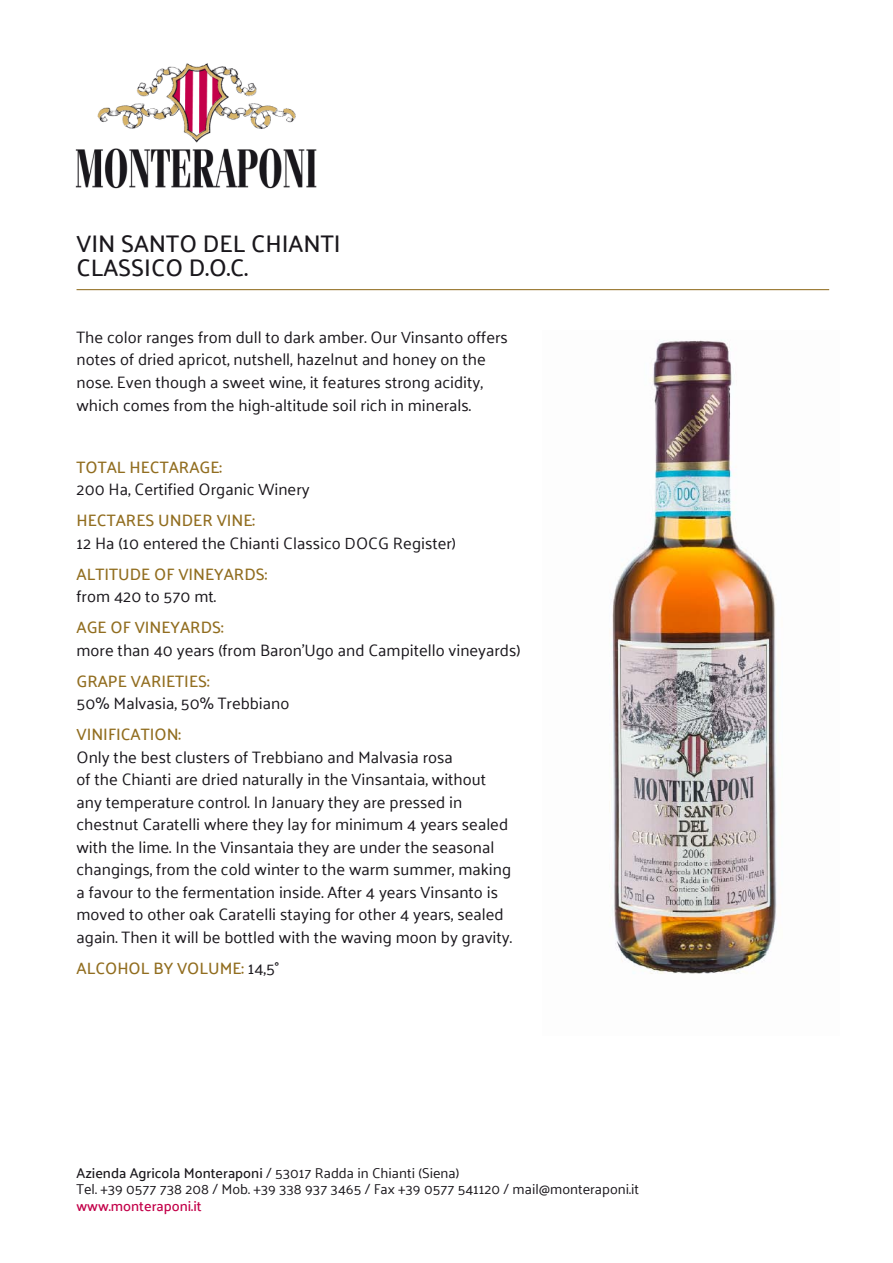
<style>
.page{position:relative;width:893px;height:1263px;background:#fff}
.page>*{position:absolute;margin:0;border:0;box-sizing:border-box;transform-origin:0 0}
.t1{font:500 24px/24px "Palanquin";color:#1a171c}
.t2{font:16.5px/22.5px "Palanquin";color:#1a171c}
.t3{font:500 16.5px "Palanquin";color:#916d1f}
.t4{font:14.25px/16.5px "Palanquin";color:#1a171c}
.t5{font:500 14.25px "Palanquin";color:#c30049}
.s1{font-weight:500;color:#916d1f}
.s2{font-weight:500}
</style>
<div class="page">
<img style="left:75px;top:63px;width:242px;height:126px">
<hr style="left:77px;top:289px;width:752px;height:1px;background:#916d1f">
<img style="left:611px;top:340px;width:166px;height:634px">
<h1 class="t1" style="left:77px;top:232px;width:266px">VIN SANTO DEL CHIANTI<br>CLASSICO D.O.C.</h1>
<p class="t2" style="left:77px;top:326px;width:433px">The color ranges from dull to dark amber. Our Vinsanto offers notes of dried apricot, nutshell, hazelnut and honey on the nose. Even though a sweet wine, it features strong acidity, which comes from the high-altitude soil rich in minerals.</p>
<p class="t3" style="left:77px;top:457px;width:20px">TOTAL</p>
<p class="t3" style="left:130px;top:457px;width:11px">HECTA</p>
<p class="t3" style="left:179px;top:457px;width:44px">RAGE:</p>
<p class="t2" style="left:77px;top:478px;width:235px">200 Ha, Certified Organic Winery</p>
<p class="t3" style="left:77px;top:511px;width:22px">HECTA</p>
<p class="t3" style="left:126px;top:511px;width:56px">RES UNDE</p>
<p class="t3" style="left:202px;top:511px;width:25px">R VINE</p>
<p class="t3" style="left:253px;top:511px;width:4px">:</p>
<p class="t2" style="left:77px;top:532px;width:381px">12 Ha (10 entered the Chianti Classico DOCG Register)</p>
<p class="t3" style="left:77px;top:564px;width:19px">ALTIT</p>
<p class="t3" style="left:118px;top:564px;width:71px">UDE OF VINE</p>
<p class="t3" style="left:214px;top:564px;width:54px">YARDS:</p>
<p class="t2" style="left:77px;top:585px;width:141px">from 420 to 570 mt.</p>
<p class="t3" style="left:77px;top:618px;width:69px">AGE OF VINE</p>
<p class="t3" style="left:171px;top:618px;width:54px">YARDS:</p>
<p class="t2" style="left:77px;top:639px;width:445px">more than 40 years (from Baron’Ugo and Campitello vineyards)</p>
<p class="t3" style="left:77px;top:671px;width:94px">GRAPE VARIETIES</p>
<p class="t3" style="left:207px;top:671px;width:4px">:</p>
<p class="t2" style="left:77px;top:692px;width:214px">50% Malvasia, 50% Trebbiano</p>
<p class="t3" style="left:77px;top:725px;width:50px">VINI FICATION</p>
<p class="t3" style="left:179px;top:725px;width:4px">:</p>
<p class="t2" style="left:77px;top:746px;width:437px">Only the best clusters of Trebbiano and Malvasia rosa<br>of the Chianti are dried naturally in the Vinsantaia, without any temperature control. In January they are pressed in chestnut Caratelli where they lay for minimum 4 years sealed with the lime. In the Vinsantaia they are under the seasonal changings, from the cold winter to the warm summer, making a favour to the fermentation inside. After 4 years Vinsanto is moved to other oak Caratelli staying for other 4 years, sealed again. Then it will be bottled with the waving moon by gravity.</p>
<p class="t3" style="left:77px;top:958px;width:22px">ALCOHOL</p>
<p class="t3" style="left:153px;top:958px;width:35px">BY VOL</p>
<p class="t2" style="left:208px;top:957px;width:72px"><span class="s1">UME:</span> 14,5°</p>
<p class="t4" style="left:77px;top:1165px;width:564px"><span class="s2">AZIENDA AGRICOLA MONTERAPONI</span> / 53017 Radda in Chianti (Siena)<br>Tel. +39 0577 738 208 / Mob. +39 338 937 3465 / Fax +39 0577 541120 / mail@monteraponi.it</p>
<p class="t5" style="left:77px;top:1198px;width:127px">WWW.MONTERAPONI.IT</p>
</div>
